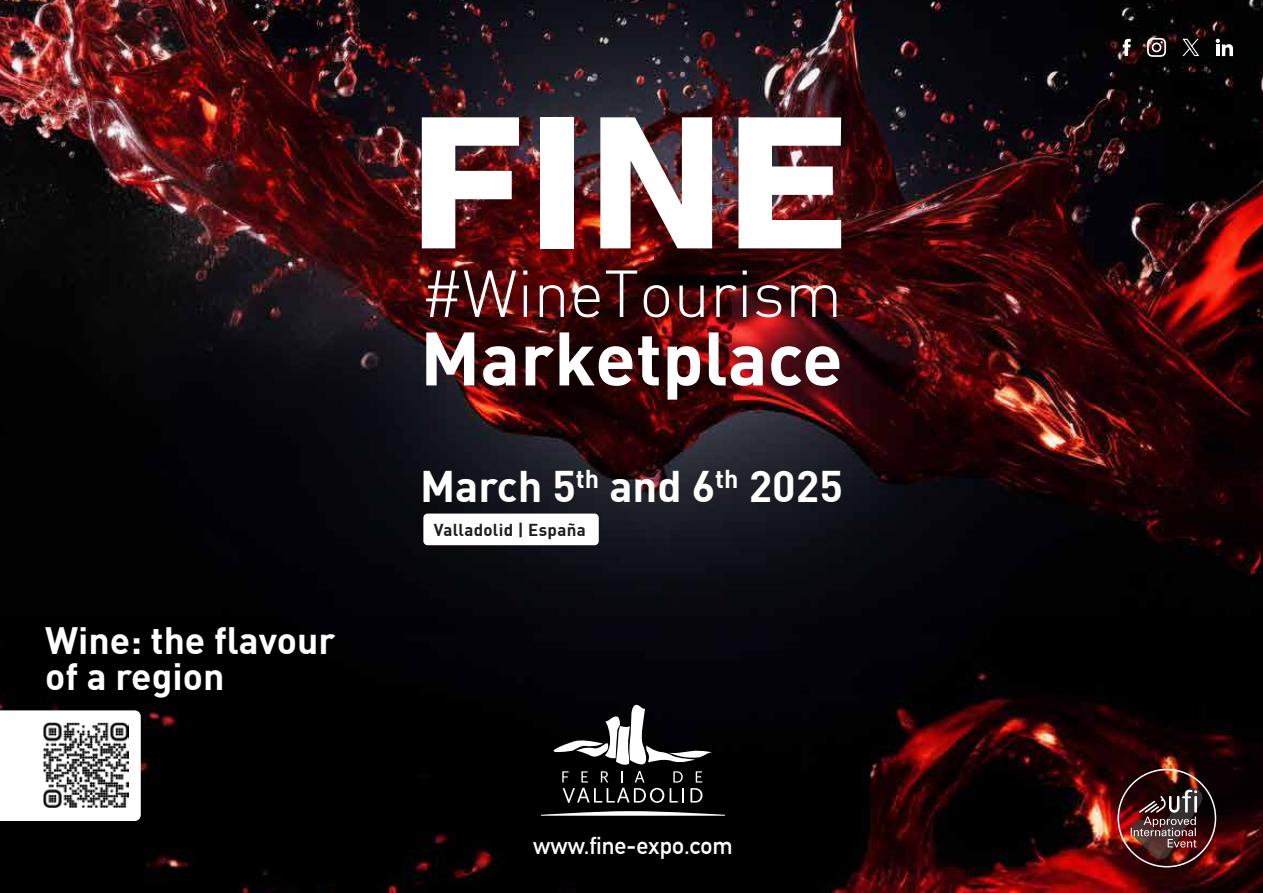
<style>
.page{position:relative;width:1263px;height:893px;background:#fff}
.page>*{position:absolute;margin:0;border:0;box-sizing:border-box;transform-origin:0 0}
.t1{font:700 74.4px "DIN";color:#fff}
.t2{font:300 65.25px "DIN";color:#fff}
.t3{font:700 43.35px "DIN";color:#fff}
.t4{font:700 37.35px/36.2px "DIN";color:#fff}
.t5{font:700 23.85px "DIN Alternate";color:#fff}
.t6{font:700 16.95px "DIN";letter-spacing:.02em;color:#1d1d1b}
</style>
<div class="page">
<img style="left:0;top:0;width:1263px;height:893px">
<svg style="left:562px;top:788px;width:102px;height:15px;background:#404040"></svg>
<svg style="left:670px;top:788px;width:14px;height:14px"></svg>
<svg style="left:690px;top:788px;width:12px;height:14px"></svg>
<svg style="left:531px;top:701px;width:184px;height:81px"></svg>
<svg style="left:541px;top:811px;width:184px;height:5px"></svg>
<svg style="left:0;top:710px;width:141px;height:111px"></svg>
<img style="left:44px;top:723px;width:84px;height:84px">
<svg style="left:1123px;top:39px;width:8px;height:17px"></svg>
<svg style="left:1147px;top:38px;width:19px;height:19px"></svg>
<svg style="left:1216px;top:39px;width:17px;height:17px"></svg>
<svg style="left:1182px;top:39px;width:17px;height:17px"></svg>
<svg style="left:422px;top:117px;width:97px;height:131px"></svg>
<div style="left:540px;top:117px;width:34px;height:131px;background:#fff"></div>
<img style="left:600px;top:117px;width:112px;height:131px">
<svg style="left:738px;top:117px;width:103px;height:131px"></svg>
<div style="left:423px;top:514px;width:176px;height:31px;background:#fff;border-radius:4px"></div>
<img style="left:1131px;top:788px;width:71px;height:71px">
<div style="left:1117px;top:769px;width:99px;height:98px;border:2px solid #fff;border-radius:50%"></div>
<p class="t4" style="left:45px;top:620px;width:292px">Wine: the flavour of a region</p>
<h2 class="t2" style="left:421px;top:253px;width:423px">#WineTourism</h2>
<h1 class="t1" style="left:420px;top:310px;width:424px">Marketplace</h1>
<p class="t3" style="left:420px;top:458px;width:424px">March 5<sup>th</sup> and 6<sup>th</sup> 2025</p>
<p class="t6" style="left:434px;top:519px;width:153px">Valladolid | España</p>
<p class="t5" style="left:533px;top:828px;width:201px">www.fine-expo.com</p>
</div>
